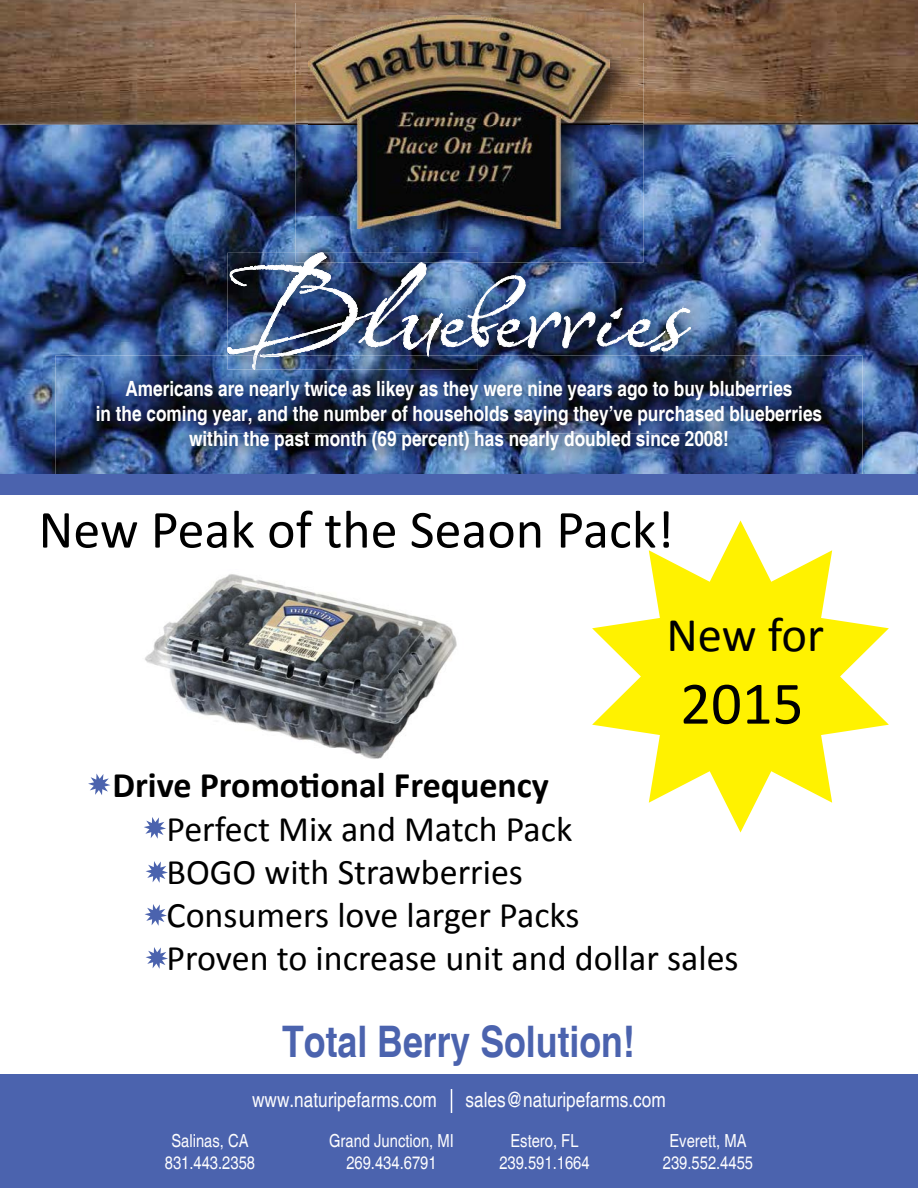
<style>
.page{position:relative;width:918px;height:1188px;background:#fff}
.page>*{position:absolute;margin:0;border:0;box-sizing:border-box;transform-origin:0 0}
.t1{font:147.3px "Babylonica ROB";color:#fff}
.t2{font:60.75px "Calibri";color:#000}
.t3{font:54px "Calibri";color:#000}
.t4{font:48.6px "Calibri";letter-spacing:-.005em;color:#000}
.t5{font:700 condensed 43.5px "Helvetica";color:#4b63ae}
.t6{font:36px/43.2px "Calibri";color:#000}
.t7{font:700 36px "Calibri";color:#000}
.t8{font:700 condensed 21px/25.2px "Helvetica";color:#fff;text-align:center}
.t9{font:condensed 21px "Helvetica";color:#fdfdfe}
.t10{font:condensed 18px/21.6px "Helvetica";color:#fdfdfe;text-align:center}
</style>
<div class="page">
<svg style="left:592px;top:520px;width:297px;height:313px;fill:#fff200"></svg>
<img style="left:0;top:124px;width:918px;height:350px">
<img style="left:0;top:0;width:918px;height:124px">
<img style="left:296px;top:3px;width:348px;height:213px">
<img style="left:309px;top:16px;width:300px;height:200px">
<div style="left:0;top:474px;width:918px;height:21px;background:#4b63ae"></div>
<div style="left:0;top:1074px;width:918px;height:114px;background:#4b63ae"></div>
<img style="left:204px;top:216px;width:510px;height:140px">
<img style="left:56px;top:356px;width:806px;height:118px">
<img style="left:227px;top:252px;width:464px;height:118px">
<svg style="left:451px;top:1089px;width:1px;height:24px"></svg>
<img style="left:145px;top:574px;width:312px;height:185px">
<svg style="left:88px;top:774px;width:22px;height:21px"></svg>
<svg style="left:144px;top:817px;width:22px;height:22px"></svg>
<svg style="left:146px;top:861px;width:22px;height:22px"></svg>
<svg style="left:145px;top:904px;width:22px;height:22px"></svg>
<svg style="left:146px;top:947px;width:22px;height:22px"></svg>
<h1 class="t1" style="left:229px;top:222px;width:461px">Blueberries</h1>
<p class="t8" style="left:96px;top:376px;width:728px">Americans are nearly twice as likey as they were nine years ago to buy bluberries<br>in the coming year, and the number of households saying they’ve purchased blueberries within the past month (69 percent) has nearly doubled since 2008!</p>
<h3 class="t3" style="left:38px;top:495px;width:637px">New Peak of the Seaon Pack!</h3>
<h3 class="t4" style="left:667px;top:604px;width:159px">New for</h3>
<h2 class="t2" style="left:680px;top:665px;width:125px">2015</h2>
<h3 class="t7" style="left:112px;top:763px;width:438px">Drive Promotional Frequency</h3>
<h3 class="t6" style="left:166px;top:807px;width:574px">Perfect Mix and Match Pack<br>BOGO with Strawberries<br>Consumers love larger Packs<br>Proven to increase unit and dollar sales</h3>
<h3 class="t5" style="left:282px;top:1016px;width:354px">Total Berry Solution!</h3>
<p class="t9" style="left:252px;top:1087px;width:186px">www.naturipefarms.com</p>
<p class="t9" style="left:466px;top:1087px;width:202px">sales@naturipefarms.com</p>
<p class="t10" style="left:165px;top:1130px;width:92px">Salinas, CA<br>831.443.2358</p>
<p class="t10" style="left:329px;top:1130px;width:126px">Grand Junction, MI<br>269.434.6791</p>
<p class="t10" style="left:499px;top:1130px;width:92px">Estero, FL<br>239.591.1664</p>
<p class="t10" style="left:663px;top:1130px;width:92px">Everett, MA<br>239.552.4455</p>
</div>
